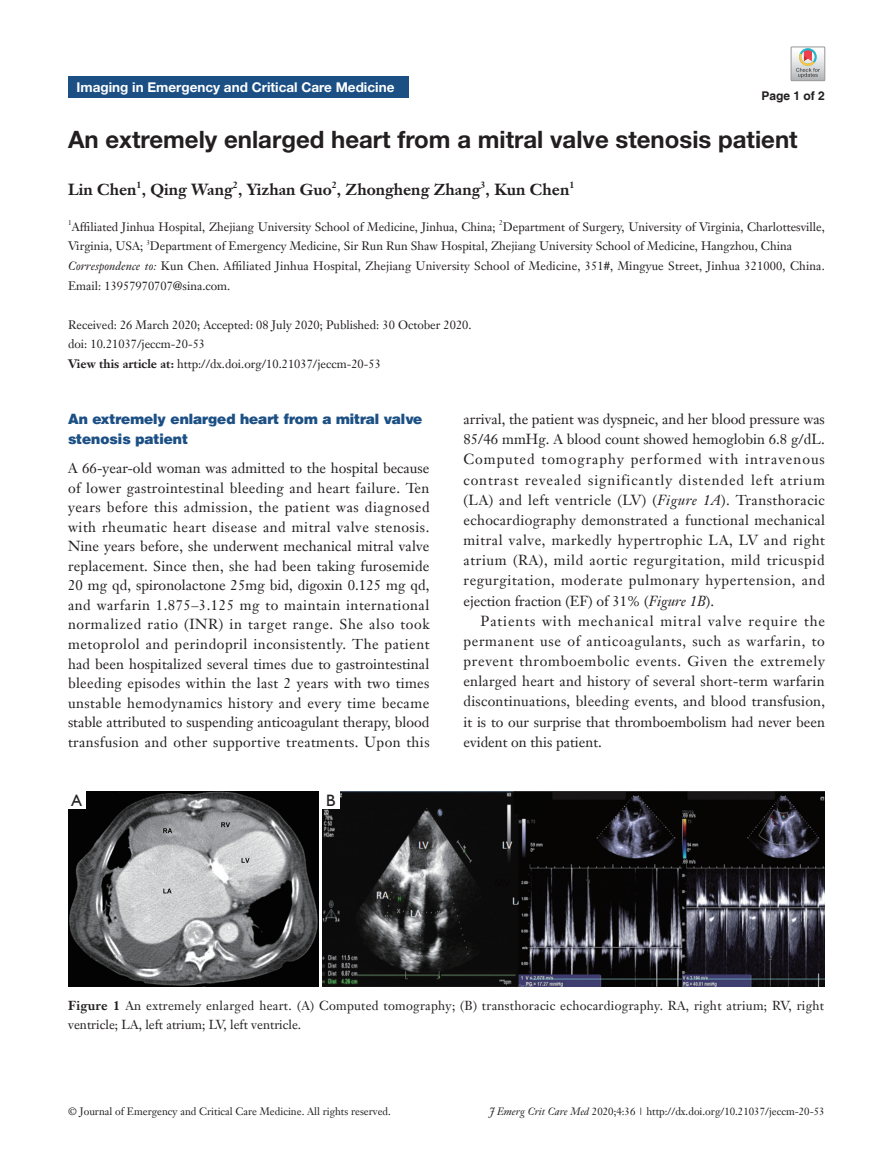
<style>
.page{position:relative;width:893px;height:1170px;background:#fff}
.page>*{position:absolute;margin:0;border:0;box-sizing:border-box;transform-origin:0 0}
.文题{font:700 24px "Helvetica Neue LT Pro";color:#231f20}
.t1{font:16.5px "Humanist 521 BT";color:#231f20}
.作者{font:700 15.75px "Janson Text LT";color:#231f20}
.t2{font:14.25px/20.1px "Janson Text LT";letter-spacing:.03em;color:#231f20;text-align:justify}
.一级标题正体{font:900 14.25px/19.5px "Helvetica";color:#1c5085}
.栏目{font:700 13.5px "Helvetica Neue LT Pro";color:#fff}
.t3{font:12.75px/19.5px "Janson Text LT";letter-spacing:.02em;color:#231f20}
.通讯作者{font:12px/19.5px "Janson Text LT";color:#231f20}
.单位{font:12px "Janson Text LT";color:#231f20}
.doi{font:12px "Janson Text LT";color:#231f20}
.t4{font:700 12px "Helvetica";color:#231f20}
.t5{font:10.5px "Janson Text LT";color:#231f20}
.作者-2{font:700 9.15px "Janson Text LT";color:#231f20}
.单位-2{font:7.05px "Janson Text LT";color:#231f20}
.s1{font-style:italic}
.s2{font-weight:700}
</style>
<div class="page">
<div style="left:68px;top:77px;width:340px;height:21px;background:#1c5085"></div>
<img style="left:68px;top:791px;width:250px;height:195px">
<img style="left:322px;top:791px;width:503px;height:195px">
<div style="left:68px;top:791px;width:17px;height:17px;background:#fff"></div>
<div style="left:322px;top:791px;width:17px;height:17px;background:#fff"></div>
<svg style="left:791px;top:47px;width:34px;height:34px"></svg>
<p class="栏目" style="left:77px;top:79px;width:319px">Imaging in Emergency and Critical Care Medicine</p>
<p class="文题" style="left:68px;top:124px;width:731px">An extremely enlarged heart from a mitral valve stenosis patient</p>
<p class="作者" style="left:68px;top:179px;width:503px">Lin Chen , Qing Wang , Yizhan Guo , Zhongheng Zhang , Kun Chen</p>
<p class="t4" style="left:762px;top:88px;width:65px">Page 1 of 2</p>
<p class="作者-2" style="left:137px;top:178px;width:7px">1</p>
<p class="作者-2" style="left:233px;top:178px;width:7px">2</p>
<p class="作者-2" style="left:332px;top:178px;width:7px">2</p>
<p class="作者-2" style="left:480px;top:178px;width:7px">3</p>
<p class="作者-2" style="left:569px;top:178px;width:7px">1</p>
<p class="单位-2" style="left:68px;top:218px;width:5px">1</p>
<p class="单位" style="left:72px;top:219px;width:425px">Affiliated Jinhua Hospital, Zhejiang University School of Medicine, Jinhua, China;</p>
<p class="单位-2" style="left:499px;top:218px;width:5px">2</p>
<p class="单位" style="left:503px;top:219px;width:324px">Department of Surgery, University of Virginia, Charlottesville,</p>
<p class="单位" style="left:68px;top:239px;width:77px">Virginia, USA;</p>
<p class="单位-2" style="left:146px;top:238px;width:5px">3</p>
<p class="单位" style="left:150px;top:239px;width:643px">Department of Emergency Medicine, Sir Run Run Shaw Hospital, Zhejiang University School of Medicine, Hangzhou, China</p>
<p class="通讯作者" style="left:68px;top:256px;width:758px"><span class="s1">Correspondence to:</span> Kun Chen. Affiliated Jinhua Hospital, Zhejiang University School of Medicine, 351#, Mingyue Street, Jinhua 321000, China.<br>Email: 13957970707@sina.com.</p>
<p class="通讯作者" style="left:68px;top:314px;width:405px">Received: 26 March 2020; Accepted: 08 July 2020; Published: 30 October 2020.</p>
<p class="doi" style="left:68px;top:336px;width:139px">doi: 10.21037/jeccm-20-53</p>
<p class="通讯作者" style="left:68px;top:353px;width:314px"><span class="s2">View this article at:</span> http://dx.doi.org/10.21037/jeccm-20-53</p>
<p class="一级标题正体" style="left:68px;top:409px;width:356px">An extremely enlarged heart from a mitral valve stenosis patient</p>
<p class="t2" style="left:68px;top:458px;width:363px;line-height:19.5px">A 66-year-old woman was admitted to the hospital because of lower gastrointestinal bleeding and heart failure. Ten years before this admission, the patient was diagnosed with rheumatic heart disease and mitral valve stenosis.<br>Nine years before, she underwent mechanical mitral valve replacement. Since then, she had been taking furosemide 20 mg qd, spironolactone 25mg bid, digoxin 0.125 mg qd, and warfarin 1.875–3.125 mg to maintain international normalized ratio (INR) in target range. She also took metoprolol and perindopril inconsistently. The patient had been hospitalized several times due to gastrointestinal bleeding episodes within the last 2 years with two times unstable hemodynamics history and every time became stable attributed to suspending anticoagulant therapy, blood transfusion and other supportive treatments. Upon this</p>
<p class="t1" style="left:71px;top:789px;width:12px">A</p>
<p class="t1" style="left:326px;top:789px;width:11px">B</p>
<p class="t2" style="left:463px;top:409px;width:363px">arrival, the patient was dyspneic, and her blood pressure was 85/46 mmHg. A blood count showed hemoglobin 6.8 g/dL.<br>Computed tomography performed with intravenous contrast revealed significantly distended left atrium (LA) and left ventricle (LV) (<span class="s1">Figure 1A</span>). Transthoracic echocardiography demonstrated a functional mechanical mitral valve, markedly hypertrophic LA, LV and right atrium (RA), mild aortic regurgitation, mild tricuspid regurgitation, moderate pulmonary hypertension, and ejection fraction (EF) of 31% (<span class="s1">Figure 1B</span>).</p>
<p class="t2" style="left:463px;top:610px;width:363px;text-indent:17px">Patients with mechanical mitral valve require the permanent use of anticoagulants, such as warfarin, to prevent thromboembolic events. Given the extremely enlarged heart and history of several short-term warfarin discontinuations, bleeding events, and blood transfusion, it is to our surprise that thromboembolism had never been evident on this patient.</p>
<p class="t3" style="left:68px;top:995px;width:757px"><span class="s2">Figure 1</span> An extremely enlarged heart. (A) Computed tomography; (B) transthoracic echocardiography. RA, right atrium; RV, right ventricle; LA, left atrium; LV, left ventricle.</p>
<p class="t5" style="left:68px;top:1104px;width:324px">© Journal of Emergency and Critical Care Medicine. All rights reserved.</p>
<p class="t5" style="left:489px;top:1104px;width:337px"><span class="s1">J Emerg Crit Care Med</span> 2020;4:36 | http://dx.doi.org/10.21037/jeccm-20-53</p>
</div>
